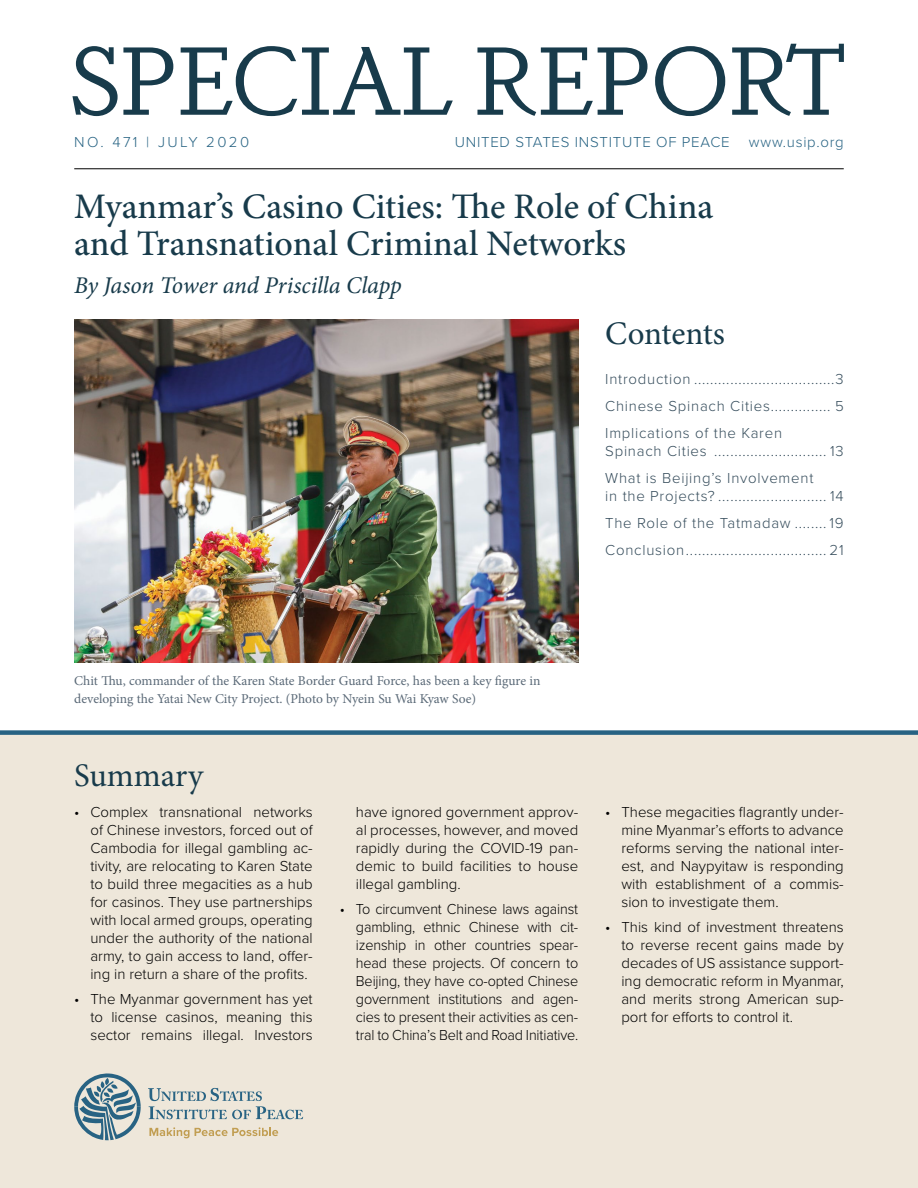
<style>
.page{position:relative;width:918px;height:1188px;background:#fff}
.page>*{position:absolute;margin:0;border:0;box-sizing:border-box;transform-origin:0 0}
.t1{font:96px "Dapifer";letter-spacing:-.03em;color:#183b4b}
.t2{font:500 36px/37.5px "Minion Pro";color:#183b4b}
.t3{font:33px "Minion Pro";letter-spacing:-.005em;color:#183b4b}
.t4{font:italic 24px "Minion Pro";letter-spacing:-.005em;color:#183b4b}
.t5{font:300 15px/18px "Proxima Nova";color:#000;text-align:justify}
.t6{font:300 15px/27px "Proxima Nova";letter-spacing:.05em;color:#364d5c;text-align:justify}
.t7{font:300 15px/18px "Proxima Nova";color:#000;text-align:justify;scale:.96 1}
.t8{font:300 15px "Proxima Nova";letter-spacing:.05em;color:#276383}
.t9{font:300 15px "Proxima Nova";letter-spacing:.16em;color:#276383}
.t10{font:13.5px/18px "Minion Pro";letter-spacing:-.005em;color:#5a6977}
</style>
<div class="page">
<hr style="left:74px;top:169px;width:770px;height:1px;background:#000">
<div style="left:0;top:733px;width:918px;height:455px;background:#eee7da"></div>
<div style="left:0;top:730px;width:918px;height:5px;background:#276383"></div>
<img style="left:74px;top:320px;width:504px;height:342px">
<svg style="left:74px;top:1074px;width:67px;height:66px"></svg>
<svg style="left:148px;top:1088px;width:155px;height:31px"></svg>
<svg style="left:149px;top:1127px;width:129px;height:11px"></svg>
<h1 class="t1" style="left:69px;top:17px;width:782px">SPECIAL REPORT</h1>
<p class="t9" style="left:74px;top:131px;width:176px">NO. 471 | July 2020</p>
<p class="t8" style="left:455px;top:131px;width:276px">U NITED STATES INSTITUTE OF PEACE</p>
<p class="t8" style="left:749px;top:131px;width:96px">www.usip.org</p>
<h2 class="t2" style="left:74px;top:188px;width:641px">Myanmar’s Casino Cities: The Role of China and Transnational Criminal Networks</h2>
<h3 class="t4" style="left:74px;top:269px;width:329px">By Jason Tower and Priscilla Clapp</h3>
<h3 class="t3" style="left:605px;top:311px;width:121px">Contents</h3>
<p class="t6" style="left:605px;top:365px;width:240px">Introduction ...................................3<br>Chinese Spinach Cities............... 5<br>Implications of the Karen</p>
<p class="t6" style="left:605px;top:437px;width:240px">Spinach Cities ............................ 13<br>What is Beijing’s Involvement</p>
<p class="t6" style="left:605px;top:482px;width:240px">in the Projects? ........................... 14<br>The Role of the Tatmadaw ........ 19<br>Conclusion................................... 21</p>
<p class="t10" style="left:74px;top:672px;width:468px">Chit Thu, commander of the Karen State Border Guard Force, has been a key figure in developing the Yatai New City Project. (Photo by Nyein Su Wai Kyaw Soe)</p>
<h3 class="t3" style="left:74px;top:753px;width:131px">Summary</h3>
<p class="t5" style="left:90px;top:803px;width:224px;text-indent:-16px">• Complex transnational networks of Chinese investors, forced out of Cambodia for illegal gambling ac&shy;tivity, are relocating to Karen State to build three megacities as a hub for casinos. They use partnerships with local armed groups, operating under the authority of the national army, to gain access to land, offer&shy;ing in return a share of the profits.</p>
<p class="t5" style="left:90px;top:989px;width:224px;text-indent:-16px">• The Myanmar government has yet to license casinos, meaning this sector remains illegal. Investors</p>
<p class="t5" style="left:356px;top:803px;width:224px">have ignored government approv&shy;al processes, however, and moved rapidly during the COVID-19 pan&shy;demic to build facilities to house illegal gambling.</p>
<p class="t7" style="left:356px;top:899px;width:233px;text-indent:-16px">• To circumvent Chinese laws against gambling, ethnic Chinese with cit&shy;izenship in other countries spear&shy;head these projects. Of concern to Beijing, they have co-opted Chinese government institutions and agen&shy;cies to present their activities as cen&shy;tral to China’s Belt and Road Initiative.</p>
<p class="t5" style="left:621px;top:803px;width:224px;text-indent:-16px">• These megacities flagrantly under&shy;mine Myanmar’s efforts to advance reforms serving the national inter&shy;est, and Naypyitaw is responding with establishment of a commis&shy;sion to investigate them.</p>
<p class="t5" style="left:621px;top:917px;width:224px;text-indent:-16px">• This kind of investment threatens to reverse recent gains made by decades of US assistance support&shy;ing democratic reform in Myanmar, and merits strong American sup&shy;port for efforts to control it.</p>
</div>
